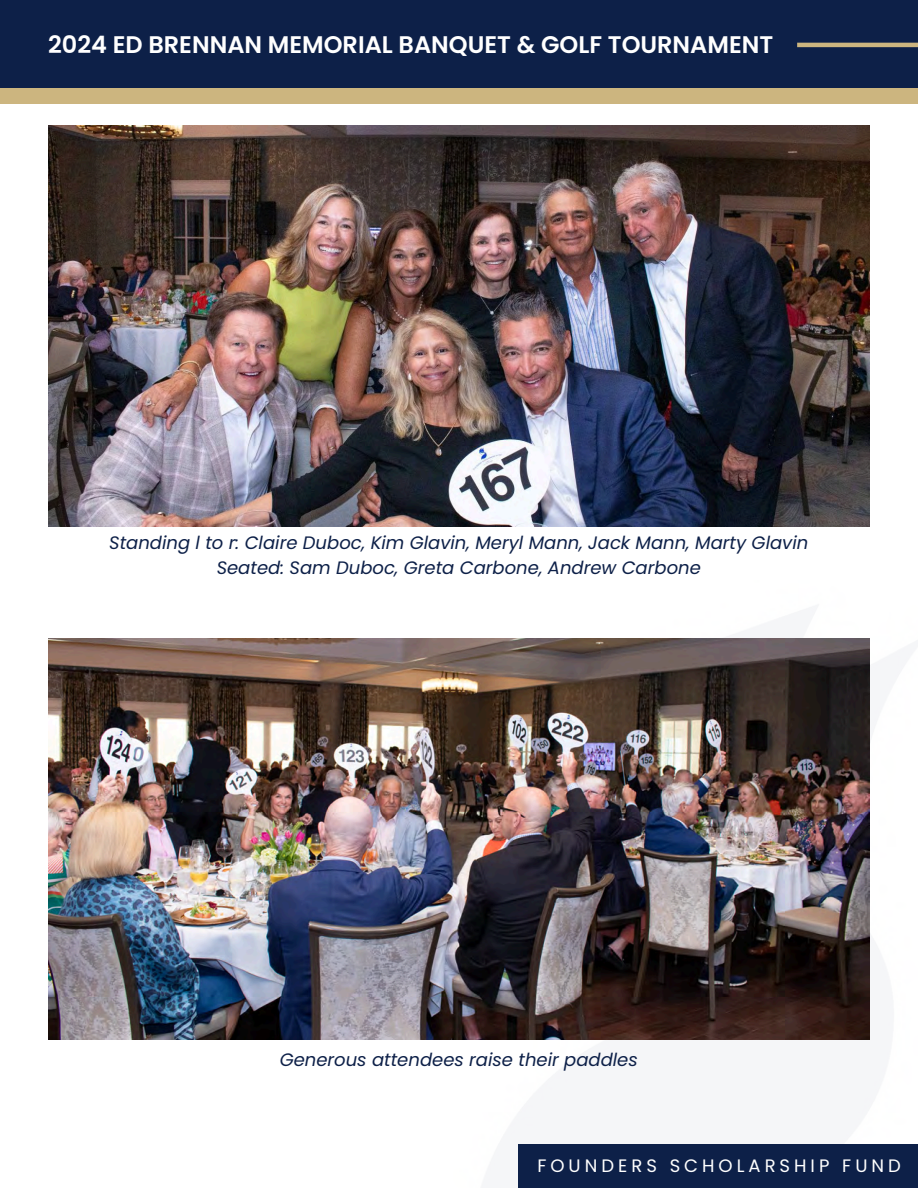
<style>
.page{position:relative;width:918px;height:1188px;background:#fff}
.page>*{position:absolute;margin:0;border:0;box-sizing:border-box;transform-origin:0 0}
.t1{font:600 24px "Poppins";color:#fff}
.t2{font:italic 18px "Poppins";color:#0d2048}
.t3{font:18px "Poppins";letter-spacing:.22em;color:#fff}
</style>
<div class="page">
<div style="left:0;top:88px;width:918px;height:15px;background:#ccb57f"></div>
<div style="left:0;top:0;width:918px;height:88px;background:#0d2048"></div>
<img style="left:48px;top:449px;width:822px;height:591px">
<div style="left:518px;top:1144px;width:400px;height:44px;background:#0d2048"></div>
<img style="left:48px;top:126px;width:821px;height:400px">
<img style="left:48px;top:639px;width:821px;height:400px">
<hr style="left:797px;top:43px;width:121px;height:4px;background:#ccb57f">
<p class="t1" style="left:48px;top:27px;width:727px">2024 ED BRENNAN MEMORIAL BANQUET &amp; GOLF TOURNAMENT</p>
<p class="t2" style="left:109px;top:530px;width:701px">Standing l to r: Claire Duboc, Kim Glavin, Meryl Mann, Jack Mann, Marty Glavin</p>
<p class="t2" style="left:217px;top:555px;width:486px">Seated: Sam Duboc, Greta Carbone, Andrew Carbone</p>
<p class="t2" style="left:280px;top:1048px;width:360px">Generous attendees raise their paddles</p>
<p class="t3" style="left:537px;top:1153px;width:365px">FOUNDERS SCHOLARSHIP FUND</p>
</div>
